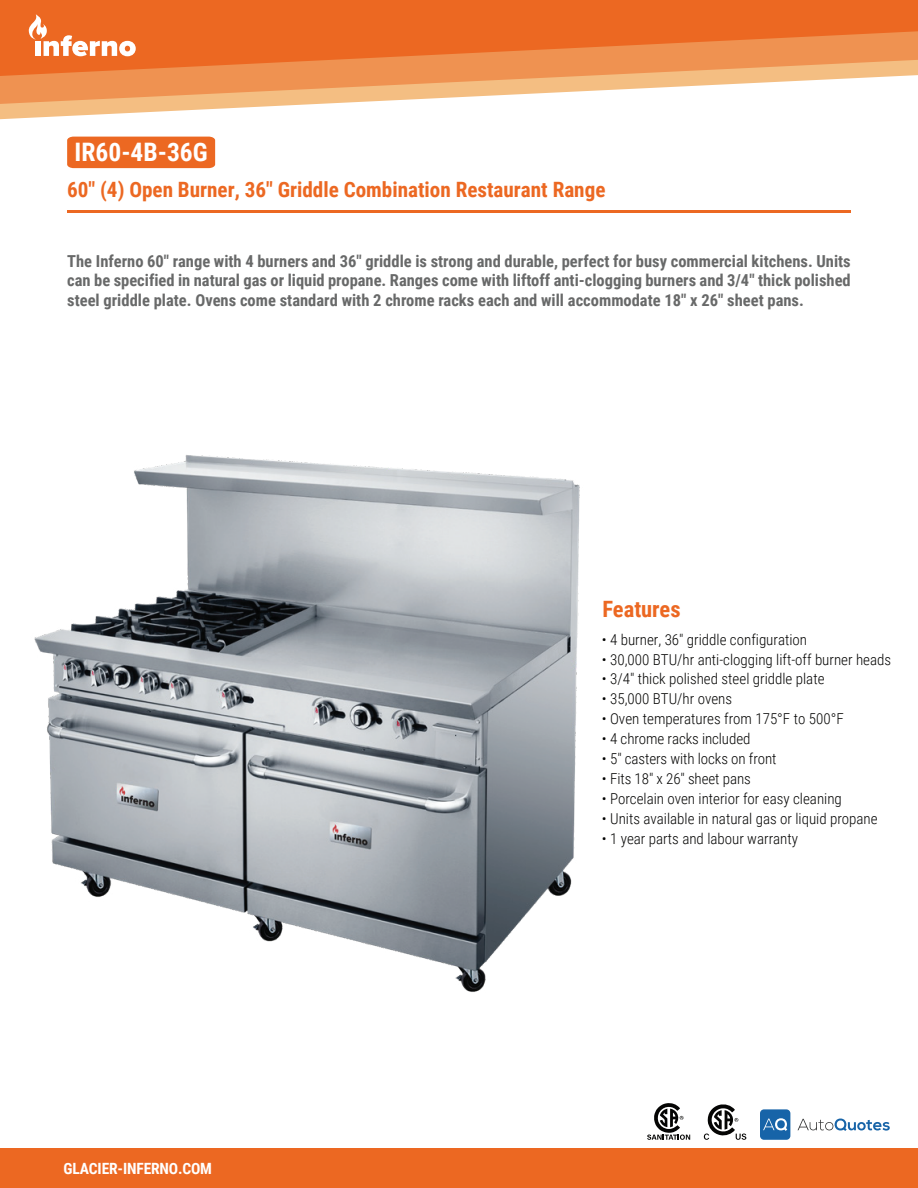
<style>
.page{position:relative;width:918px;height:1188px;background:#fff}
.page>*{position:absolute;margin:0;border:0;box-sizing:border-box;transform-origin:0 0}
.t1{font:700 25.5px "Roboto Condensed";color:#fff}
.t2{font:700 22.5px "Roboto Condensed";color:#ec6822}
.t3{font:700 21.15px "Roboto Condensed";color:#ec6822}
.t4{font:700 16.5px/19.8px "Roboto Condensed";color:#686969;text-align:justify}
.t5{font:700 15.45px "Roboto Condensed";letter-spacing:-.01em;color:#fff}
.t6{font:300 15px "Roboto Condensed";color:#050504}
</style>
<div class="page">
<div style="left:0;top:1148px;width:918px;height:40px;background:#ec6822"></div>
<svg style="left:0;top:104px;width:315px;height:15px"></svg>
<svg style="left:0;top:76px;width:898px;height:28px"></svg>
<svg style="left:0;top:0;width:918px;height:76px;background:#ed7732"></svg>
<hr style="left:67px;top:210px;width:784px;height:3px;background:#ec6822">
<div style="left:67px;top:137px;width:148px;height:31px;background:#ec6822"></div>
<svg style="left:28px;top:14px;width:108px;height:42px"></svg>
<svg style="left:647px;top:1103px;width:43px;height:37px"></svg>
<svg style="left:704px;top:1104px;width:42px;height:36px"></svg>
<svg style="left:798px;top:1119px;width:92px;height:12px"></svg>
<svg style="left:760px;top:1109px;width:30px;height:31px"></svg>
<div style="left:777px;top:1120px;width:8px;height:8px;background:#1764a8;border-radius:50%"></div>
<img style="left:34px;top:455px;width:546px;height:537px">
<h1 class="t1" style="left:75px;top:134px;width:135px">IR60-4B-36G</h1>
<h3 class="t3" style="left:67px;top:175px;width:540px">60" (4) Open Burner, 36" Griddle Combination Restaurant Range</h3>
<p class="t4" style="left:67px;top:250px;width:785px">The Inferno 60" range with 4 burners and 36″ griddle is strong and durable, perfect for busy commercial kitchens. Units can be specified in natural gas or liquid propane. Ranges come with liftoff anti-clogging burners and 3/4" thick polished steel griddle plate. Ovens come standard with 2 chrome racks each and will accommodate 18" x 26" sheet pans.</p>
<h2 class="t2" style="left:603px;top:593px;width:80px">Features</h2>
<p class="t5" style="left:64px;top:1157px;width:150px">GLACIER-INFERNO.COM</p>
<p class="t6" style="left:602px;top:629px;width:207px">• 4 burner, 36″ griddle configuration</p>
<p class="t6" style="left:602px;top:649px;width:291px">• 30,000 BTU/hr anti-clogging lift-off burner heads</p>
<p class="t6" style="left:602px;top:689px;width:132px">• 35,000 BTU/hr ovens</p>
<p class="t6" style="left:602px;top:709px;width:243px">• Oven temperatures from 175°F to 500°F</p>
<p class="t6" style="left:602px;top:728px;width:150px">• 4 chrome racks included</p>
<p class="t6" style="left:602px;top:768px;width:150px">• Fits 18″ x 26″ sheet pans</p>
<p class="t6" style="left:602px;top:808px;width:277px">• Units available in natural gas or liquid propane</p>
<p class="t6" style="left:602px;top:669px;width:224px">• 3/4" thick polished steel griddle plate</p>
<p class="t6" style="left:602px;top:748px;width:176px">• 5″ casters with locks on front</p>
<p class="t6" style="left:602px;top:788px;width:241px">• Porcelain oven interior for easy cleaning</p>
<p class="t6" style="left:602px;top:828px;width:198px">• 1 year parts and labour warranty</p>
</div>
